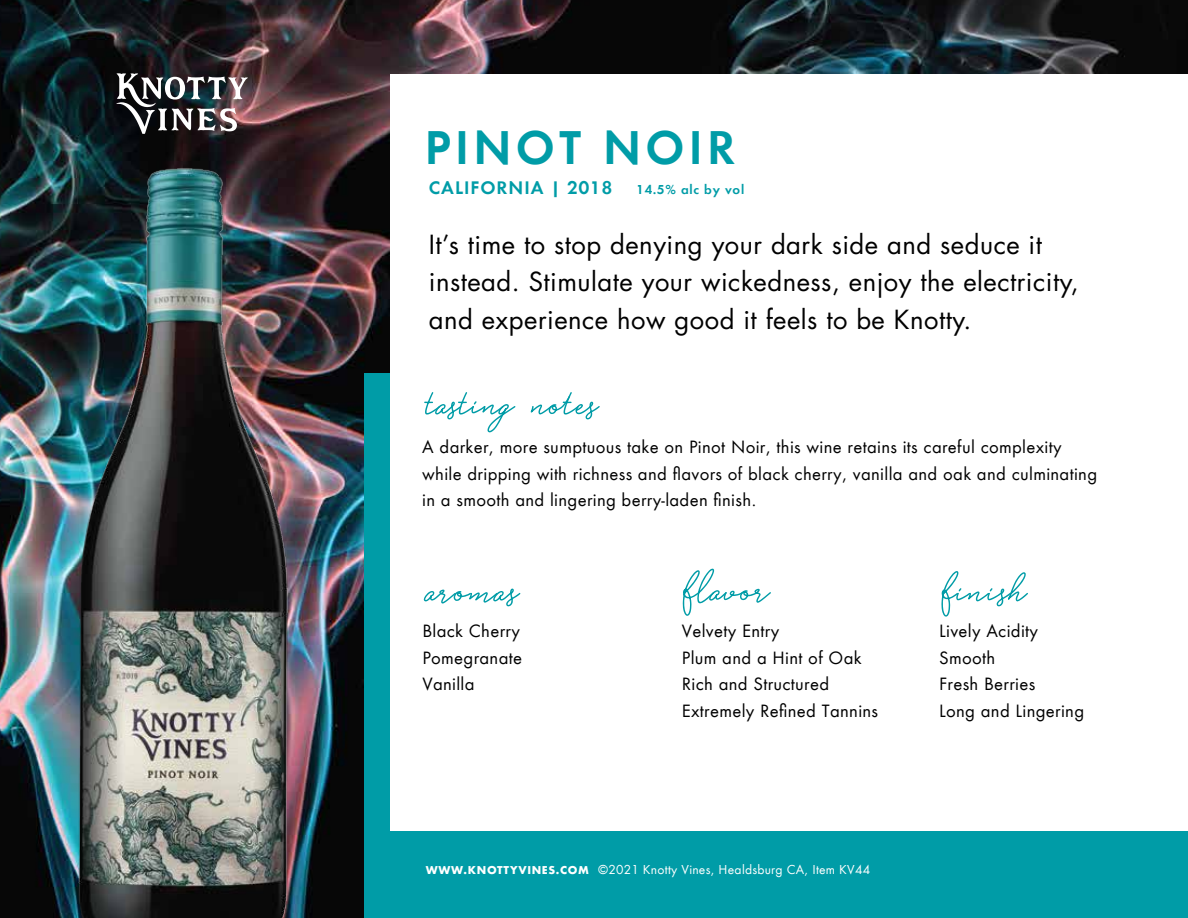
<style>
.page{position:relative;width:1188px;height:918px;background:#fff}
.page>*{position:absolute;margin:0;border:0;box-sizing:border-box;transform-origin:0 0}
.t1{font:700 82.5px "Sidecar";color:#009ca7}
.t2{font:43.8px "Futura ND Demibold";letter-spacing:.1em;color:#009ca7}
.t3{font:25.65px/37.5px "Futura LT";letter-spacing:.02em;color:#010101}
.t4{font:16.8px "Futura ND Demibold";letter-spacing:.06em;color:#009ca7}
.t5{font:16.5px/26.5px "Futura ND Book";letter-spacing:.02em;color:#010101}
.t6{font:12px "Futura ND Book";letter-spacing:.02em;color:#fff}
.t7{font:12px "Futura ND Demibold";letter-spacing:.06em;color:#009ca7}
.s1{font-family:"Futura";font-weight:700;font-size:10.5px}
</style>
<div class="page">
<img style="left:0;top:0;width:1188px;height:81px">
<svg style="left:116px;top:73px;width:132px;height:8px"></svg>
<div style="left:364px;top:374px;width:824px;height:544px;background:#009ca7"></div>
<div style="left:390px;top:75px;width:798px;height:756px;background:#fff"></div>
<img style="left:0;top:81px;width:390px;height:837px">
<h2 class="t2" style="left:425px;top:118px;width:312px">PINOT NOIR</h2>
<p class="t4" style="left:429px;top:176px;width:185px">CALIFORNIA | 2018</p>
<p class="t7" style="left:637px;top:181px;width:109px">14.5% alc by vol</p>
<h3 class="t3" style="left:429px;top:226px;width:652px">It’s time to stop denying your dark side and seduce it instead. Stimulate your wickedness, enjoy the electricity, and experience how good it feels to be Knotty.</h3>
<h1 class="t1" style="left:427px;top:336px;width:174px">tasting notes</h1>
<p class="t5" style="left:422px;top:434px;width:676px">A darker, more sumptuous take on Pinot Noir, this wine retains its careful complexity while dripping with richness and flavors of black cherry, vanilla and oak and culminating in a smooth and lingering berry-laden finish.</p>
<h1 class="t1" style="left:428px;top:523px;width:93px">aromas</h1>
<p class="t5" style="left:422px;top:618px;width:101px">Black Cherry<br>Pomegranate<br>Vanilla</p>
<h1 class="t1" style="left:685px;top:522px;width:87px">flavor</h1>
<p class="t5" style="left:682px;top:618px;width:198px">Velvety Entry<br>Plum and a Hint of Oak<br>Rich and Structured<br>Extremely Refined Tannins</p>
<p class="t6" style="left:426px;top:862px;width:446px"><span class="s1">WWW.KNOTTYVINES.COM</span> ©2021 Knotty Vines, Healdsburg CA, Item KV44</p>
<h1 class="t1" style="left:943px;top:523px;width:85px">finish</h1>
<p class="t5" style="left:939px;top:618px;width:147px">Lively Acidity<br>Smooth<br>Fresh Berries<br>Long and Lingering</p>
</div>
